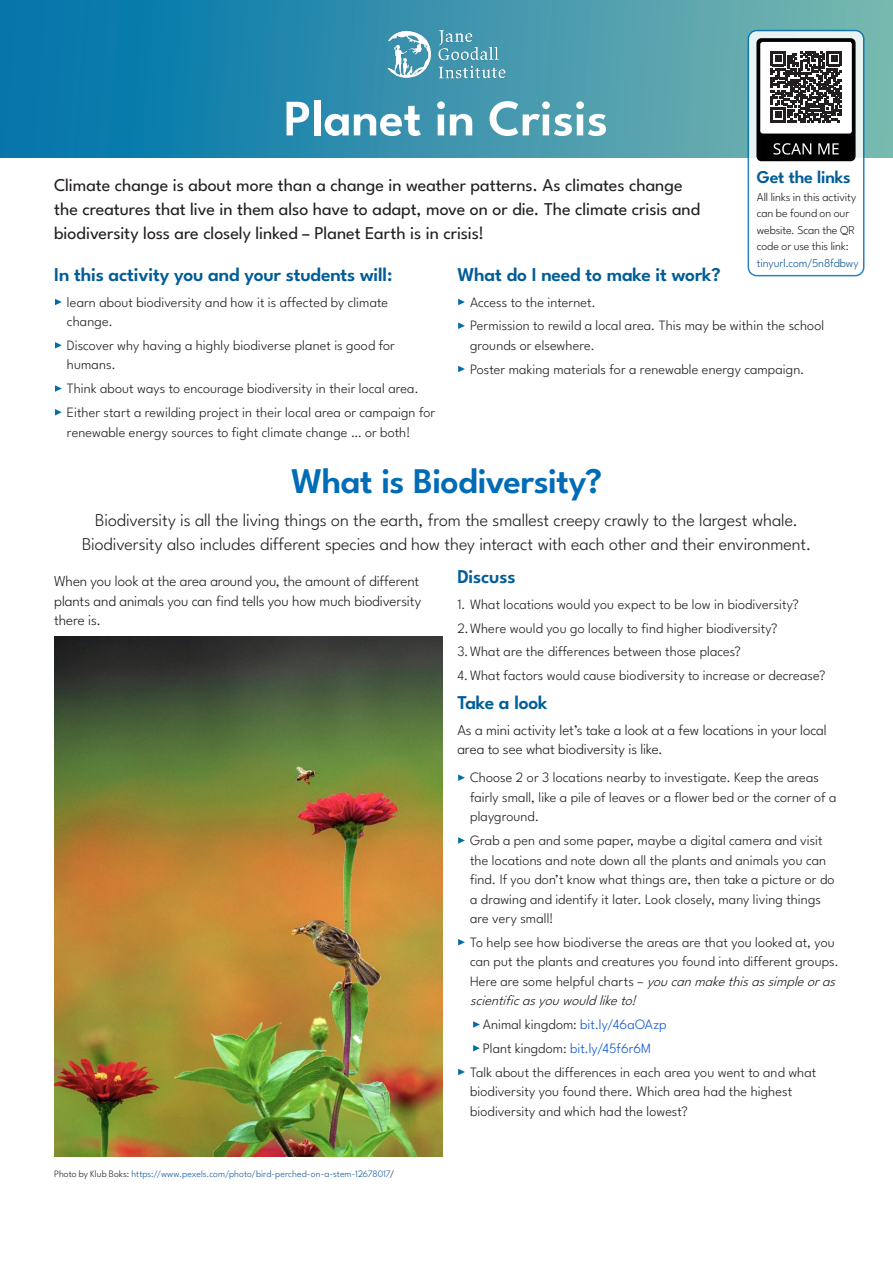
<style>
.page{position:relative;width:893px;height:1263px;background:#fff}
.page>*{position:absolute;margin:0;border:0;box-sizing:border-box;transform-origin:0 0}
.Resource_Title{font:600 51px "League Spartan";color:#fff}
.Section_Head{font:600 36px "League Spartan";letter-spacing:-.015em;color:#006cb7}
.B_Head{font:600 19.5px "League Spartan";letter-spacing:-.01em;color:#015d97}
.Intro_text{font:18px/24px "League Spartan";letter-spacing:-.005em;color:#231f20}
.section_intro{font:300 18px/24px "League Spartan";letter-spacing:-.01em;color:#231f20;text-align:center}
.B_Head-2{font:600 18px "League Spartan";letter-spacing:-.015em;color:#015d97}
.text{font:300 15px/19.5px "League Spartan";letter-spacing:-.01em;color:#231f20}
.t1{font:300 14.25px/19.5px "League Spartan";color:#231f20}
.t2{font:300 14.25px "League Spartan";color:#15c}
.text-2{font:300 12px/16.5px "League Spartan";letter-spacing:-.015em;color:#231f20}
.t3{font:300 9.75px "League Spartan";letter-spacing:.005em;color:#175d9e}
.s1{color:#175d9e}
.s2{font-family:"Source Sans Pro";font-size:13.5px;color:#fff}
.s3{font-style:italic}
.s4{color:#15c}
.s5{color:#231f20}
</style>
<div class="page">
<img style="left:54px;top:637px;width:388px;height:519px">
<div style="left:0;top:0;width:893px;height:157px;background:linear-gradient(to right,#0072ab,#7ab7b0)"></div>
<div style="left:748px;top:31px;width:116px;height:245px;background:#fff;border-radius:9px"></div>
<div style="left:747px;top:30px;width:117px;height:246px;border:2px solid #006cb7;border-radius:9px"></div>
<img style="left:386px;top:28px;width:121px;height:53px">
<svg style="left:756px;top:38px;width:99px;height:123px"></svg>
<p class="Resource_Title" style="left:284px;top:81px;width:326px">Planet in Crisis</p>
<p class="B_Head-2" style="left:757px;top:164px;width:95px">Get the links</p>
<p class="text-2" style="left:757px;top:188px;width:103px">All links in this activity can be found on our website. Scan the QR code or use this link: <span class="s1">tinyurl.com/5n8fdbwy</span></p>
<p class="Intro_text" style="left:54px;top:172px;width:647px">Climate change is about more than a change in weather patterns. As climates change the creatures that live in them also have to adapt, move on or die. The climate crisis and biodiversity loss are closely linked – Planet Earth is in crisis!</p>
<p class="B_Head" style="left:54px;top:261px;width:340px">In this activity you and your students will:</p>
<p class="t1" style="left:67px;top:291px;width:323px;text-indent:-13px"><span class="s2">▶</span> learn about biodiversity and how it is affected by climate change.</p>
<p class="t1" style="left:67px;top:334px;width:329px;text-indent:-13px"><span class="s2">▶</span> Discover why having a highly biodiverse planet is good for humans.</p>
<p class="t1" style="left:54px;top:377px;width:366px"><span class="s2">▶</span> Think about ways to encourage biodiversity in their local area.</p>
<p class="t1" style="left:67px;top:401px;width:370px;text-indent:-13px"><span class="s2">▶</span> Either start a rewilding project in their local area or campaign for renewable energy sources to fight climate change … or both!</p>
<p class="B_Head" style="left:457px;top:261px;width:265px">What do I need to make it work?</p>
<p class="t1" style="left:457px;top:291px;width:140px"><span class="s2">▶</span> Access to the internet.</p>
<p class="t1" style="left:470px;top:315px;width:356px;text-indent:-13px"><span class="s2">▶</span> Permission to rewild a local area. This may be within the school grounds or elsewhere.</p>
<p class="t1" style="left:457px;top:358px;width:349px"><span class="s2">▶</span> Poster making materials for a renewable energy campaign.</p>
<p class="Section_Head" style="left:291px;top:455px;width:312px">What is Biodiversity?</p>
<p class="section_intro" style="left:82px;top:506px;width:731px">Biodiversity is all the living things on the earth, from the smallest creepy crawly to the largest whale.<br>Biodiversity also includes different species and how they interact with each other and their environment.</p>
<p class="text" style="left:54px;top:570px;width:369px">When you look at the area around you, the amount of different plants and animals you can find tells you how much biodiversity there is.</p>
<p class="B_Head" style="left:457px;top:563px;width:60px">Discuss</p>
<p class="t1" style="left:457px;top:593px;width:343px">1. What locations would you expect to be low in biodiversity?</p>
<p class="t1" style="left:457px;top:617px;width:322px">2.Where would you go locally to find higher biodiversity?</p>
<p class="t1" style="left:457px;top:641px;width:285px">3.What are the differences between those places?</p>
<p class="t1" style="left:457px;top:664px;width:370px">4.What factors would cause biodiversity to increase or decrease?</p>
<p class="B_Head" style="left:457px;top:689px;width:92px">Take a look</p>
<p class="text" style="left:457px;top:719px;width:371px">As a mini activity let’s take a look at a few locations in your local area to see what biodiversity is like.</p>
<p class="t1" style="left:470px;top:767px;width:368px;text-indent:-13px"><span class="s2">▶</span> Choose 2 or 3 locations nearby to investigate. Keep the areas fairly small, like a pile of leaves or a flower bed or the corner of a playground.</p>
<p class="t1" style="left:470px;top:829px;width:366px;text-indent:-13px"><span class="s2">▶</span> Grab a pen and some paper, maybe a digital camera and visit the locations and note down all the plants and animals you can find. If you don’t know what things are, then take a picture or do a drawing and identify it later. Look closely, many living things are very small!</p>
<p class="t1" style="left:470px;top:931px;width:371px;text-indent:-13px"><span class="s2">▶</span> To help see how biodiverse the areas are that you looked at, you can put the plants and creatures you found into different groups.<br>Here are some helpful charts – <span class="s3">youcanmakethisassimpleoras scientificasyouwouldliketo!</span></p>
<p class="t1" style="left:472px;top:1013px;width:196px"><span class="s2">▶</span> Animal kingdom: <span class="s4">bit.ly/46aOAzp</span></p>
<p class="t2" style="left:472px;top:1038px;width:180px"><span class="s2">▶</span> <span class="s5">Plant kingdom:</span> bit.ly/45f6r6M</p>
<p class="t1" style="left:470px;top:1061px;width:348px;text-indent:-13px"><span class="s2">▶</span> Talk about the differences in each area you went to and what biodiversity you found there. Which area had the highest biodiversity and which had the lowest?</p>
<p class="t3" style="left:54px;top:1166px;width:342px"><span class="s5">Photo by Klub Boks:</span> https://www.pexels.com/photo/bird-perched-on-a-stem-12678017<span class="s5">/</span></p>
</div>
